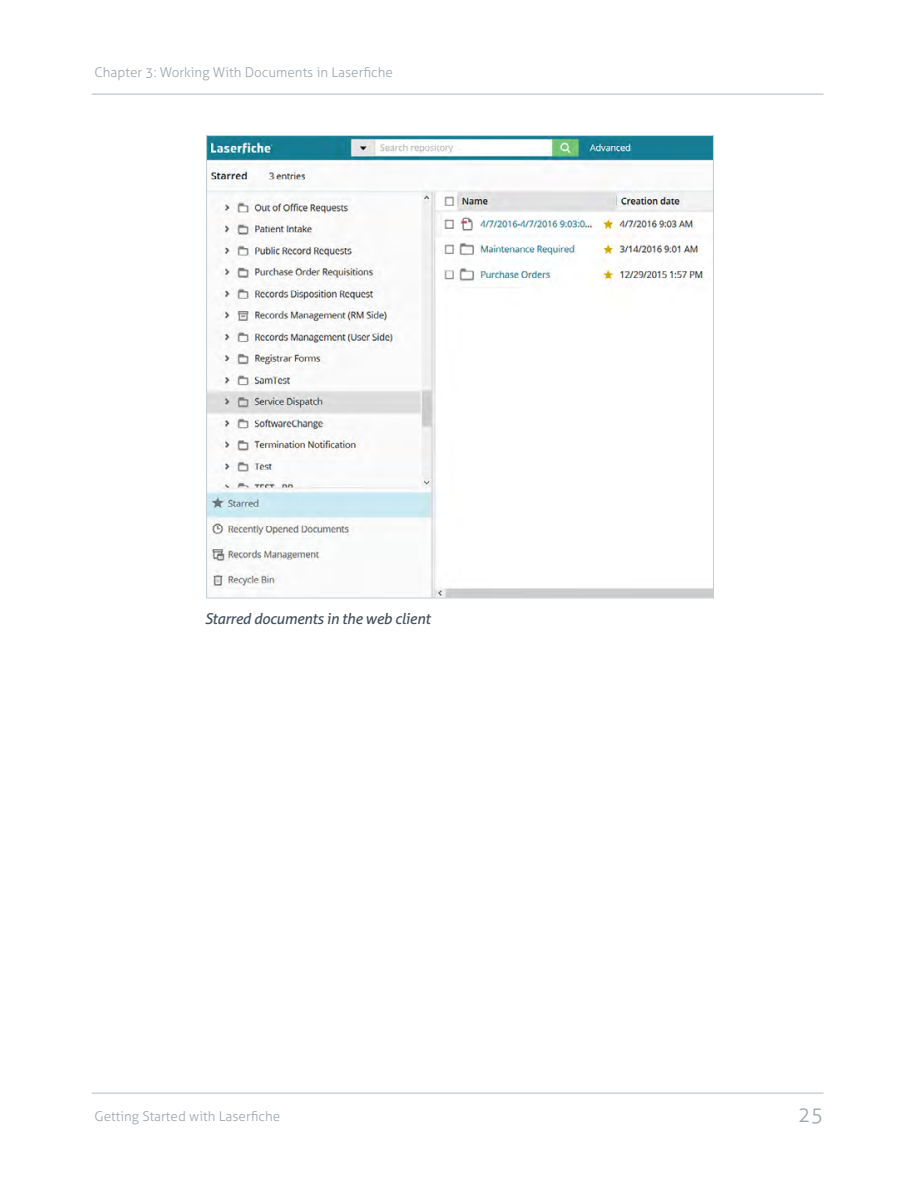
<style>
.page{position:relative;width:918px;height:1188px;background:#fff}
.page>*{position:absolute;margin:0;border:0;box-sizing:border-box;transform-origin:0 0}
.t1{font:300 21px "Aller";color:#9ea7ae}
.t2{font:italic 15px "Aller";letter-spacing:-.02em;color:#44515e}
.t3{font:300 13.5px "Aller";color:#9ea7ae}
</style>
<div class="page">
<hr style="left:92px;top:1093px;width:732px;height:1px;background:#b1bbc2">
<hr style="left:92px;top:94px;width:732px;height:1px;background:#b1bbc2">
<img style="left:208px;top:137px;width:504px;height:459px">
<p class="t3" style="left:94px;top:64px;width:300px">Chapter 3: Working With Documents in Laserfiche</p>
<p class="t2" style="left:205px;top:610px;width:227px">Starred documents in the web client</p>
<p class="t3" style="left:94px;top:1109px;width:187px">Getting Started with Laserfiche</p>
<h1 class="t1" style="left:798px;top:1102px;width:27px">25</h1>
</div>
